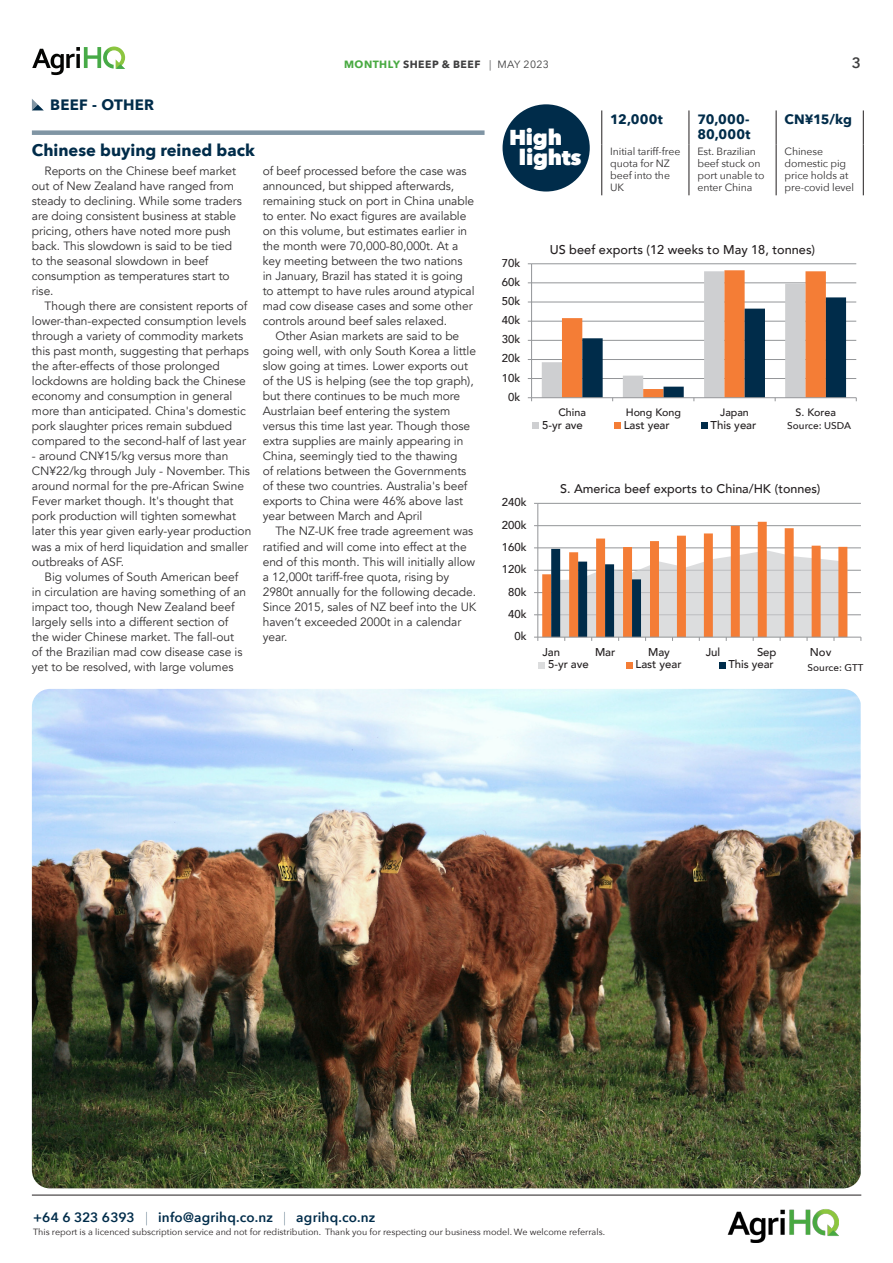
<style>
.page{position:relative;width:893px;height:1263px;background:#fff}
.page>*{position:absolute;margin:0;border:0;box-sizing:border-box;transform-origin:0 0}
.t1{font:800 21.6px "Avenir Next";letter-spacing:-.015em;color:#fff}
.Heading_Snippet__Cat{font:700 16.5px "Avenir Next";color:#002c4a}
.Section_Label__Cattl{font:700 15px "Avenir Next";letter-spacing:.02em;color:#002c4a}
.t2{font:600 15px "Avenir Next";color:#3e3e3f}
.t3{font:600 13.5px "Avenir Next";letter-spacing:.015em;color:#002c4a}
.Highlights_Header__C{font:700 13.5px/15px "Avenir Next";letter-spacing:.01em;color:#002c4a}
.t4{font:500 12.75px "Avenir";letter-spacing:.005em;color:#231f20}
.t5{font:500 12.6px "Avenir";color:#231f20}
.Main_Text__Secondary{font:12px/15px "Avenir";letter-spacing:-.005em;color:#312f30}
.t6{font:500 11.4px "Avenir";letter-spacing:-.005em;color:#231f20}
.t7{font:500 10.65px "Avenir";letter-spacing:-.005em;color:#231f20}
.Highlights__Text{font:10.5px/12px "Avenir Next";letter-spacing:-.01em;color:#312f30}
.t8{font:700 10.5px "Avenir Next";letter-spacing:.045em;color:#3e3e3f}
.t9{font:500 9.9px "Avenir Next";color:#231f20}
.t10{font:500 9.75px "Avenir Next";letter-spacing:.005em;color:#231f20}
.t11{font:9px "Avenir Next";color:#231f20}
.s1{color:#49aa42}
.s2{font-weight:400;color:#57585a}
.s3{font-weight:400}
.s4{font-weight:200}
</style>
<div class="page">
<img style="left:727px;top:1209px;width:111px;height:34px">
<hr style="left:32px;top:1195px;width:829px;height:1px;background:#231f20">
<svg style="left:32px;top:47px;width:93px;height:28px"></svg>
<div style="left:503px;top:104px;width:87px;height:88px;background:#002c4a;border-radius:50%"></div>
<hr style="left:601px;top:110px;width:1px;height:34px;background:#231f20">
<hr style="left:689px;top:110px;width:1px;height:34px;background:#231f20">
<hr style="left:776px;top:110px;width:1px;height:34px;background:#231f20">
<hr style="left:863px;top:110px;width:1px;height:34px;background:#231f20">
<hr style="left:601px;top:144px;width:1px;height:51px;background:#231f20">
<hr style="left:689px;top:144px;width:1px;height:51px;background:#231f20">
<hr style="left:776px;top:144px;width:1px;height:51px;background:#231f20">
<hr style="left:863px;top:144px;width:1px;height:51px;background:#231f20">
<div style="left:32px;top:130px;width:453px;height:5px;background:#8095a4"></div>
<svg style="left:32px;top:99px;width:12px;height:11px"></svg>
<img style="left:32px;top:689px;width:829px;height:499px">
<hr style="left:532px;top:378px;width:324px;height:1px;background:#939598">
<hr style="left:532px;top:359px;width:324px;height:1px;background:#939598">
<hr style="left:532px;top:340px;width:324px;height:1px;background:#939598">
<hr style="left:532px;top:321px;width:324px;height:1px;background:#939598">
<hr style="left:532px;top:302px;width:324px;height:1px;background:#939598">
<hr style="left:532px;top:283px;width:324px;height:1px;background:#939598">
<hr style="left:532px;top:264px;width:324px;height:1px;background:#939598">
<hr style="left:531px;top:264px;width:1px;height:134px;background:#939598">
<hr style="left:532px;top:397px;width:324px;height:1px;background:#939598">
<svg style="left:542px;top:270px;width:304px;height:131px"></svg>
<div style="left:533px;top:422px;width:6px;height:7px;background:#cecfd1"></div>
<div style="left:614px;top:422px;width:7px;height:7px;background:#f47d36"></div>
<div style="left:701px;top:422px;width:7px;height:7px;background:#002c4a"></div>
<hr style="left:538px;top:614px;width:323px;height:1px;background:#939598">
<hr style="left:538px;top:592px;width:323px;height:1px;background:#939598">
<hr style="left:538px;top:570px;width:323px;height:1px;background:#939598">
<hr style="left:538px;top:548px;width:323px;height:1px;background:#939598">
<hr style="left:538px;top:525px;width:323px;height:1px;background:#939598">
<hr style="left:538px;top:503px;width:323px;height:1px;background:#939598">
<hr style="left:538px;top:503px;width:1px;height:134px;background:#939598">
<hr style="left:538px;top:637px;width:323px;height:1px;background:#939598">
<svg style="left:534px;top:522px;width:313px;height:119px"></svg>
<svg style="left:539px;top:662px;width:6px;height:6px"></svg>
<div style="left:626px;top:662px;width:7px;height:6px;background:#f47d36"></div>
<svg style="left:719px;top:662px;width:6px;height:6px"></svg>
<p class="Section_Label__Cattl" style="left:50px;top:92px;width:106px">BEEF - OTHER</p>
<p class="t8" style="left:344px;top:55px;width:206px"><span class="s1">MONTHLY</span> SHEEP &amp; BEEF <span class="s2">|</span> <span class="s3">May 2023</span></p>
<p class="t2" style="left:852px;top:50px;width:11px">3</p>
<p class="Heading_Snippet__Cat" style="left:32px;top:136px;width:224px">Chinese buying reined back</p>
<p class="Main_Text__Secondary" style="left:32px;top:164px;width:211px;text-indent:13px">Reports on the Chinese beef market out of New Zealand have ranged from steady to declining. While some traders are doing consistent business at stable pricing, others have noted more push back. This slowdown is said to be tied to the seasonal slowdown in beef consumption as temperatures start to rise.</p>
<p class="Main_Text__Secondary" style="left:32px;top:299px;width:218px;text-indent:13px">Though there are consistent reports of lower-than-expected consumption levels through a variety of commodity markets this past month, suggesting that perhaps the after-effects of those prolonged lockdowns are holding back the Chinese economy and consumption in general more than anticipated. China's domestic pork slaughter prices remain subdued compared to the second-half of last year</p>
<p class="Main_Text__Secondary" style="left:32px;top:449px;width:221px">- around CN¥15/kg versus more than CN¥22/kg through July - November. This around normal for the pre-African Swine Fever market though. It's thought that pork production will tighten somewhat later this year given early-year production was a mix of herd liquidation and smaller outbreaks of ASF.</p>
<p class="Main_Text__Secondary" style="left:32px;top:569px;width:216px;text-indent:13px">Big volumes of South American beef in circulation are having something of an impact too, though New Zealand beef largely sells into a different section of the wider Chinese market. The fall-out of the Brazilian mad cow disease case is yet to be resolved, with large volumes</p>
<p class="Main_Text__Secondary" style="left:263px;top:164px;width:213px">of beef processed before the case was announced, but shipped afterwards, remaining stuck on port in China unable to enter. No exact figures are available on this volume, but estimates earlier in the month were 70,000-80,000t. At a key meeting between the two nations in January, Brazil has stated it is going to attempt to have rules around atypical mad cow disease cases and some other controls around beef sales relaxed.</p>
<p class="Main_Text__Secondary" style="left:263px;top:329px;width:215px;text-indent:13px">Other Asian markets are said to be going well, with only South Korea a little slow going at times. Lower exports out of the US is helping (see the top graph), but there continues to be much more Austrlaian beef entering the system versus this time last year. Though those extra supplies are mainly appearing in China, seemingly tied to the thawing<br>of relations between the Governments of these two countries. Australia's beef exports to China were 46% above last year between March and April</p>
<p class="Main_Text__Secondary" style="left:263px;top:524px;width:215px;text-indent:13px">The NZ-UK free trade agreement was ratified and will come into effect at the end of this month. This will initially allow a 12,000t tariff-free quota, rising by 2980t annually for the following decade.<br>Since 2015, sales of NZ beef into the UK haven’t exceeded 2000t in a calendar year.</p>
<p class="t1" style="left:509px;top:124px;width:55px">High</p>
<p class="t1" style="left:519px;top:144px;width:64px">lights</p>
<p class="Highlights_Header__C" style="left:610px;top:112px;width:54px">12,000t</p>
<p class="Highlights_Header__C" style="left:697px;top:112px;width:54px">70,000-<br>80,000t</p>
<p class="Highlights_Header__C" style="left:785px;top:112px;width:69px">CN¥15/kg</p>
<p class="Highlights__Text" style="left:610px;top:145px;width:72px">Initial tariff-free quota for NZ beef into the<br>UK</p>
<p class="Highlights__Text" style="left:697px;top:145px;width:68px">Est. Brazilian beef stuck on port unable to enter China</p>
<p class="Highlights__Text" style="left:785px;top:145px;width:71px">Chinese domestic pig price holds at pre-covid level</p>
<p class="t6" style="left:502px;top:253px;width:20px">70k</p>
<p class="t6" style="left:502px;top:272px;width:20px">60k</p>
<p class="t6" style="left:502px;top:291px;width:20px">50k</p>
<p class="t6" style="left:502px;top:310px;width:20px">40k</p>
<p class="t6" style="left:502px;top:329px;width:20px">30k</p>
<p class="t6" style="left:502px;top:349px;width:20px">20k</p>
<p class="t6" style="left:502px;top:368px;width:20px">10k</p>
<p class="t6" style="left:508px;top:387px;width:14px">0k</p>
<p class="t4" style="left:550px;top:238px;width:267px">US beef exports (12 weeks to May 18, tonnes)</p>
<p class="t7" style="left:558px;top:403px;width:29px">China</p>
<p class="t7" style="left:626px;top:403px;width:57px">Hong Kong</p>
<p class="t7" style="left:720px;top:403px;width:30px">Japan</p>
<p class="t7" style="left:796px;top:403px;width:42px">S. Korea</p>
<p class="t6" style="left:542px;top:415px;width:42px">5-yr ave</p>
<p class="t6" style="left:624px;top:415px;width:48px">Last year</p>
<p class="t6" style="left:711px;top:415px;width:47px">This year</p>
<p class="t9" style="left:787px;top:417px;width:66px">Source: USDA</p>
<p class="t6" style="left:502px;top:492px;width:26px">240k</p>
<p class="t6" style="left:502px;top:515px;width:26px">200k</p>
<p class="t6" style="left:502px;top:537px;width:26px">160k</p>
<p class="t6" style="left:502px;top:559px;width:26px">120k</p>
<p class="t6" style="left:508px;top:582px;width:20px">80k</p>
<p class="t6" style="left:508px;top:604px;width:20px">40k</p>
<p class="t6" style="left:514px;top:626px;width:14px">0k</p>
<p class="t5" style="left:560px;top:478px;width:262px">S. America beef exports to China/HK (tonnes)</p>
<p class="t6" style="left:542px;top:642px;width:19px">Jan</p>
<p class="t6" style="left:595px;top:642px;width:22px">Mar</p>
<p class="t6" style="left:648px;top:642px;width:23px">May</p>
<p class="t6" style="left:706px;top:642px;width:16px">Jul</p>
<p class="t6" style="left:757px;top:642px;width:21px">Sep</p>
<p class="t6" style="left:810px;top:642px;width:23px">Nov</p>
<p class="t6" style="left:548px;top:654px;width:42px">5-yr ave</p>
<p class="t6" style="left:636px;top:654px;width:47px">Last year</p>
<p class="t6" style="left:728px;top:654px;width:47px">This year</p>
<p class="t10" style="left:807px;top:659px;width:57px">Source: GTT</p>
<p class="t3" style="left:33px;top:1206px;width:344px">+64 6 323 6393 <span class="s4">|</span> info@agrihq.co.nz <span class="s4">|</span> agrihq.co.nz</p>
<p class="t11" style="left:33px;top:1224px;width:573px">This report is a licenced subscription service and not for redistribution. Thank you for respecting our business model. We welcome referrals.</p>
</div>
